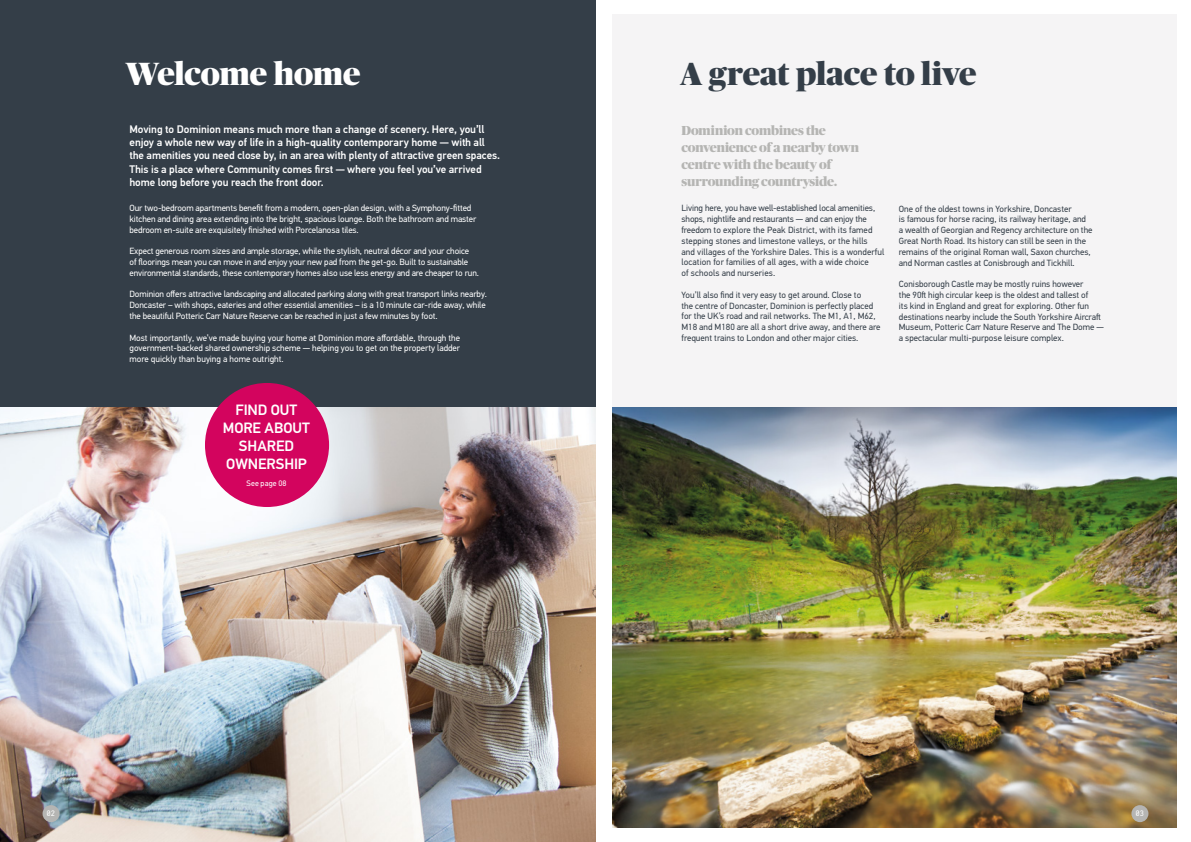
<style>
.page{position:relative;width:1191px;height:842px;background:#fff}
.page>*{position:absolute;margin:0;border:0;box-sizing:border-box;transform-origin:0 0}
.t1{font:900 32px "Publico Banner";letter-spacing:-.005em;color:#343e48}
.t2{font:900 32px "Publico Banner";letter-spacing:-.005em;color:#fff}
.t3{font:500 15px/18px "PF Din Text Std";letter-spacing:-.005em;color:#fff;text-align:center}
.t4{font:900 13px/17px "Publico Banner";letter-spacing:-.015em;color:#b5b5b3}
.t5{font:500 11px/13.2px "PF Din Text Std";letter-spacing:-.005em;color:#fff}
.t6{font:9px/10.8px "PF Din Text Std";color:#343e48}
.t7{font:9px/10.8px "PF Din Text Std";letter-spacing:-.01em;color:#fff}
.t8{font:8px "PF Din Text Std";letter-spacing:.02em;color:#fff}
.t9{font:8px "PF Din Mono";color:#fff}
</style>
<div class="page">
<div style="left:612px;top:14px;width:564px;height:814px;background:#f5f4f5"></div>
<img style="left:612px;top:407px;width:564px;height:421px">
<div style="left:0;top:0;width:595px;height:407px;background:#343e48"></div>
<img style="left:0;top:407px;width:595px;height:435px">
<div style="left:43px;top:805px;width:17px;height:17px;background:#b5b5b3;border-radius:50%"></div>
<div style="left:1131px;top:805px;width:17px;height:17px;background:#b5b5b3;border-radius:50%"></div>
<div style="left:205px;top:383px;width:124px;height:124px;background:#d3045e;border-radius:50%"></div>
<h1 class="t2" style="left:126px;top:51px;width:236px">Welcome home</h1>
<p class="t5" style="left:129px;top:123px;width:372px">Moving to Dominion means much more than a change of scenery. Here, you’ll enjoy a whole new way of life in a high-quality contemporary home — with all the amenities you need close by, in an area with plenty of attractive green spaces.<br>This is a place where Community comes first — where you feel you’ve arrived home long before you reach the front door.</p>
<p class="t7" style="left:129px;top:203px;width:348px">Our two-bedroom apartments benefit from a modern, open-plan design, with a Symphony-fitted kitchen and dining area extending into the bright, spacious lounge. Both the bathroom and master bedroom en-suite are exquisitely finished with Porcelanosa tiles.</p>
<p class="t7" style="left:129px;top:246px;width:351px">Expect generous room sizes and ample storage, while the stylish, neutral décor and your choice<br>of floorings mean you can move in and enjoy your new pad from the get-go. Built to sustainable environmental standards, these contemporary homes also use less energy and are cheaper to run.</p>
<p class="t7" style="left:129px;top:289px;width:359px">Dominion offers attractive landscaping and allocated parking along with great transport links nearby.<br>Doncaster – with shops, eateries and other essential amenities – is a 10 minute car-ride away, while the beautiful Potteric Carr Nature Reserve can be reached in just a few minutes by foot.</p>
<p class="t7" style="left:129px;top:332px;width:332px;text-align:justify">Most importantly, we’ve made buying your home at Dominion more affordable, through the government-backed shared ownership scheme — helping you to get on the property ladder more quickly than buying a home outright.</p>
<h2 class="t3" style="left:223px;top:401px;width:89px">FIND OUT<br>MORE ABOUT<br>SHARED<br>OWNERSHIP</h2>
<p class="t8" style="left:246px;top:479px;width:41px">See page 08</p>
<h1 class="t1" style="left:680px;top:51px;width:298px">A great place to live</h1>
<h3 class="t4" style="left:681px;top:121px;width:179px">Dominion combines the convenience of a nearby town centre with the beauty of surrounding countryside.</h3>
<p class="t6" style="left:681px;top:203px;width:204px">Living here, you have well-established local amenities, shops, nightlife and restaurants — and can enjoy the freedom to explore the Peak District, with its famed stepping stones and limestone valleys, or the hills<br>and villages of the Yorkshire Dales. This is a wonderful location for families of all ages, with a wide choice<br>of schools and nurseries.</p>
<p class="t6" style="left:681px;top:289px;width:200px">You’ll also find it very easy to get around. Close to<br>the centre of Doncaster, Dominion is perfectly placed for the UK’s road and rail networks. The M1, A1, M62, M18 and M180 are all a short drive away, and there are frequent trains to London and other major cities.</p>
<p class="t6" style="left:899px;top:203px;width:195px">One of the oldest towns in Yorkshire, Doncaster<br>is famous for horse racing, its railway heritage, and<br>a wealth of Georgian and Regency architecture on the Great North Road. Its history can still be seen in the remains of the original Roman wall, Saxon churches, and Norman castles at Conisbrough and Tickhill.</p>
<p class="t6" style="left:899px;top:279px;width:207px">Conisborough Castle may be mostly ruins however<br>the 90ft high circular keep is the oldest and tallest of<br>its kind in England and great for exploring. Other fun destinations nearby include the South Yorkshire Aircraft Museum, Potteric Carr Nature Reserve and The Dome — a spectacular multi-purpose leisure complex.</p>
<p class="t9" style="left:47px;top:809px;width:10px">02</p>
<p class="t9" style="left:1135px;top:809px;width:10px">03</p>
</div>
